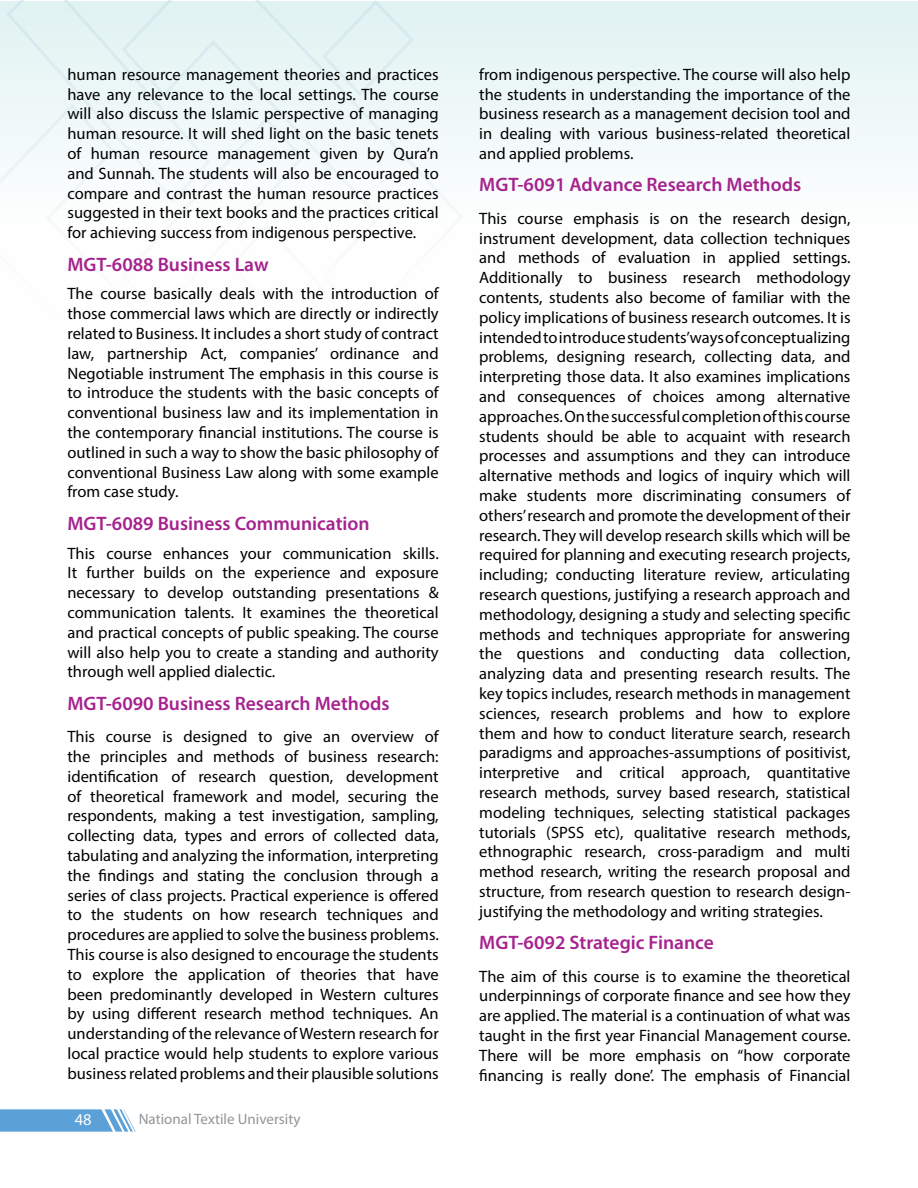
<style>
.page{position:relative;width:918px;height:1188px;background:#fff}
.page>*{position:absolute;margin:0;border:0;box-sizing:border-box;transform-origin:0 0}
.t1{font:600 19.5px "Myriad Pro";color:#a6228e}
.t2{font:16.5px/19.8px "Myriad Pro";color:#000;text-align:justify}
.t3{font:16.5px "Myriad Pro";color:#fff}
.t4{font:15px "Myriad Pro";color:#939598}
</style>
<div class="page">
<div style="left:1px;top:1px;width:917px;height:320px;background:linear-gradient(to bottom,#e3f3f3,#fff)"></div>
<svg style="left:416px;top:1px;width:50px;height:320px"></svg>
<svg style="left:0;top:0;width:416px;height:321px"></svg>
<svg style="left:4px;top:0;width:209px;height:205px"></svg>
<svg style="left:228px;top:222px;width:188px;height:99px"></svg>
<svg style="left:0;top:1109px;width:136px;height:23px;background:#73addc"></svg>
<p class="t2" style="left:68px;top:64px;width:373px">human resource management theories and practices have any relevance to the local settings. The course will also discuss the Islamic perspective of managing human resource. It will shed light on the basic tenets of human resource management given by Qura’n and Sunnah. The students will also be encouraged to compare and contrast the human resource practices suggested in their text books and the practices critical for achieving success from indigenous perspective.</p>
<p class="t1" style="left:68px;top:252px;width:203px">MGT-6088 Business Law</p>
<p class="t2" style="left:68px;top:284px;width:373px">The course basically deals with the introduction of those commercial laws which are directly or indirectly related to Business. It includes a short study of contract law, partnership Act, companies’ ordinance and Negotiable instrument The emphasis in this course is to introduce the students with the basic concepts of conventional business law and its implementation in the contemporary financial institutions. The course is outlined in such a way to show the basic philosophy of conventional Business Law along with some example from case study.</p>
<p class="t1" style="left:68px;top:511px;width:304px">MGT-6089 Business Communication</p>
<p class="t2" style="left:68px;top:543px;width:373px">This course enhances your communication skills.<br>It further builds on the experience and exposure necessary to develop outstanding presentations &amp; communication talents. It examines the theoretical and practical concepts of public speaking. The course will also help you to create a standing and authority through well applied dialectic.</p>
<p class="t1" style="left:68px;top:691px;width:323px">MGT-6090 Business Research Methods</p>
<p class="t2" style="left:68px;top:727px;width:373px">This course is designed to give an overview of the principles and methods of business research: identification of research question, development of theoretical framework and model, securing the respondents, making a test investigation, sampling, collecting data, types and errors of collected data, tabulating and analyzing the information, interpreting the findings and stating the conclusion through a series of class projects. Practical experience is offered to the students on how research techniques and procedures are applied to solve the business problems.<br>This course is also designed to encourage the students to explore the application of theories that have been predominantly developed in Western cultures by using different research method techniques. An understanding of the relevance of Western research for local practice would help students to explore various business related problems and their plausible solutions</p>
<p class="t3" style="left:75px;top:1109px;width:18px">48</p>
<p class="t4" style="left:139px;top:1110px;width:163px">National Textile University</p>
<p class="t2" style="left:479px;top:64px;width:373px">from indigenous perspective. The course will also help the students in understanding the importance of the business research as a management decision tool and in dealing with various business-related theoretical and applied problems.</p>
<p class="t1" style="left:479px;top:173px;width:324px">MGT-6091 Advance Research Methods</p>
<p class="t2" style="left:479px;top:208px;width:373px">This course emphasis is on the research design, instrument development, data collection techniques and methods of evaluation in applied settings.<br>Additionally to business research methodology contents, students also become of familiar with the policy implications of business research outcomes. It is intended to introduce students’ways of conceptualizing problems, designing research, collecting data, and interpreting those data. It also examines implications and consequences of choices among alternative approaches. On the successful completion of this course students should be able to acquaint with research processes and assumptions and they can introduce alternative methods and logics of inquiry which will make students more discriminating consumers of others’ research and promote the development of their research. They will develop research skills which will be required for planning and executing research projects, including; conducting literature review, articulating research questions, justifying a research approach and methodology, designing a study and selecting specific methods and techniques appropriate for answering the questions and conducting data collection, analyzing data and presenting research results. The key topics includes, research methods in management sciences, research problems and how to explore them and how to conduct literature search, research paradigms and approaches-assumptions of positivist, interpretive and critical approach, quantitative research methods, survey based research, statistical modeling techniques, selecting statistical packages tutorials (SPSS etc), qualitative research methods, ethnographic research, cross-paradigm and multi method research, writing the research proposal and structure, from research question to research design&shy;justifying the methodology and writing strategies.</p>
<p class="t1" style="left:479px;top:930px;width:236px">MGT-6092 Strategic Finance</p>
<p class="t2" style="left:479px;top:966px;width:373px">The aim of this course is to examine the theoretical underpinnings of corporate finance and see how they are applied. The material is a continuation of what was taught in the first year Financial Management course.<br>There will be more emphasis on “how corporate financing is really done’. The emphasis of Financial</p>
</div>
